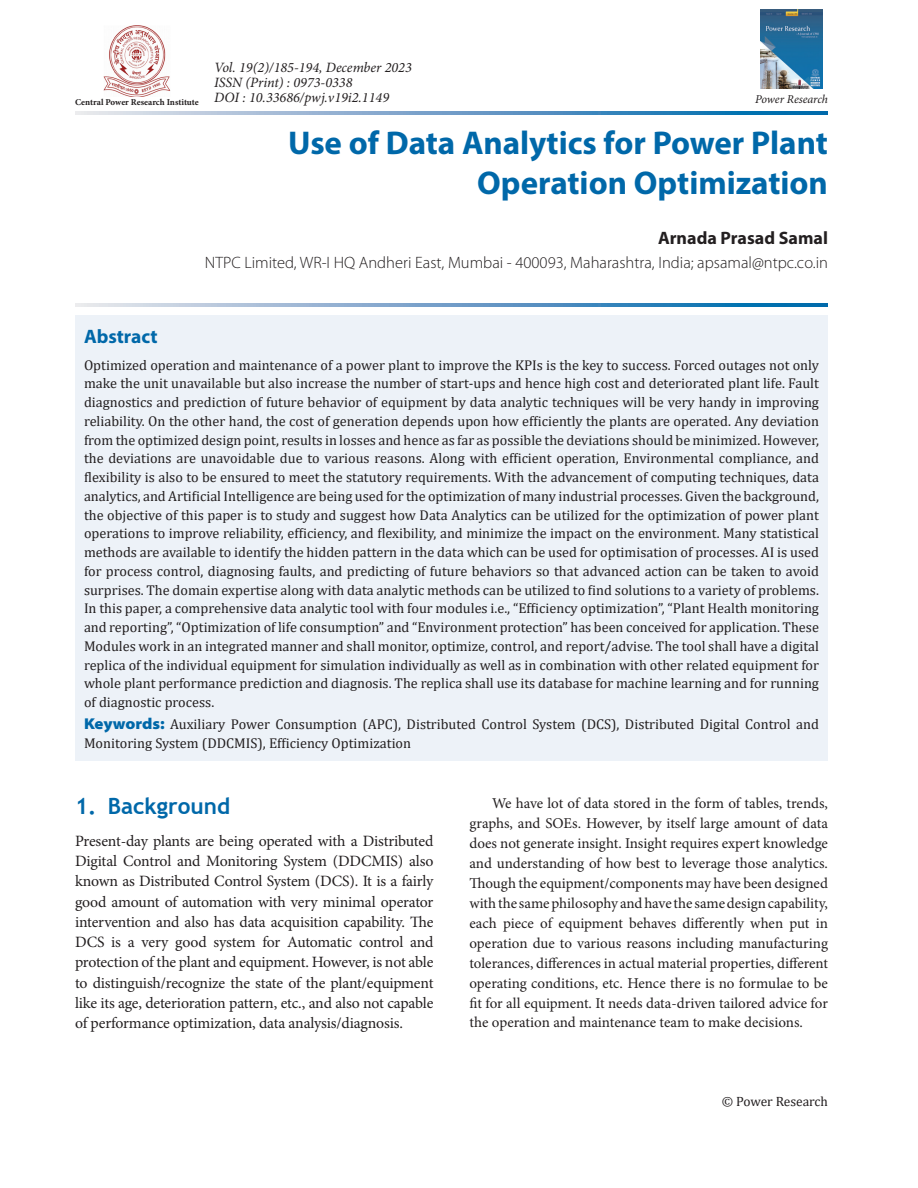
<style>
.page{position:relative;width:918px;height:1188px;background:#fff}
.page>*{position:absolute;margin:0;border:0;box-sizing:border-box;transform-origin:0 0}
.Article_title{font:700 33px/40.5px "Myriad Pro";color:#0068a9;text-align:right}
.t1{font:700 22.5px "Trebuchet MS";color:#0068a9}
.Abs_Head{font:700 19.5px "Myriad Pro";color:#0068a9}
.Author{font:700 18px "Myriad Pro";color:#231f20}
.Affiliation{font:300 16.5px "Myriad Pro";color:#231f20}
.Text{font:15.75px/20.2px "Minion Pro";letter-spacing:-.01em;color:#231f20;text-align:justify}
.Text_Ind{font:15px/20px "Minion Pro";letter-spacing:-.005em;color:#231f20;text-align:justify}
.Abs_Text1{font:14.25px/18.8px "Cambria";color:#231f20;text-align:justify}
.Keyword{font:14.25px/18.8px "Cambria";color:#231f20}
.t2{font:italic 14.25px "Minion Pro";color:#231f20}
.Abs_Text1-2{font:13.5px "Cambria";letter-spacing:-.005em;color:#231f20}
.t3{font:italic 12px "Minion Pro";letter-spacing:-.01em;color:#231f20}
.t4{font:700 9px "Minion Pro";letter-spacing:-.005em;color:#231f20}
.s1{font-family:"Myriad Pro";font-weight:900;font-stretch:semi-expanded;font-size:15.75px;color:#0068a9}
</style>
<div class="page">
<svg style="left:75px;top:112px;width:753px;height:3px;background:#6da0c8"></svg>
<svg style="left:75px;top:303px;width:753px;height:3px;background:#6da0c8"></svg>
<img style="left:104px;top:25px;width:66px;height:71px">
<div style="left:75px;top:315px;width:753px;height:446px;background:#edf2f8"></div>
<img style="left:761px;top:10px;width:61px;height:79px">
<p class="t4" style="left:75px;top:96px;width:125px">Central Power Research Institute</p>
<p class="t2" style="left:214px;top:57px;width:199px">Vol. 19(2)/185-194, December 2023</p>
<p class="t2" style="left:214px;top:87px;width:177px">DOI : 10.33686/pwj.v19i2.1149</p>
<p class="t2" style="left:214px;top:72px;width:140px">ISSN (Print) : 0973-0338</p>
<p class="t3" style="left:755px;top:91px;width:74px">Power Research</p>
<p class="Article_title" style="left:288px;top:121px;width:541px">Use of Data Analytics for Power Plant<br>Operation Optimization</p>
<p class="Author" style="left:658px;top:226px;width:171px">Arnada Prasad Samal</p>
<p class="Affiliation" style="left:205px;top:253px;width:625px">NTPC Limited, WR-I HQ Andheri East, Mumbai - 400093, Maharashtra, India; apsamal@ntpc.co.in</p>
<p class="Abs_Head" style="left:84px;top:324px;width:75px">Abstract</p>
<p class="Abs_Text1" style="left:84px;top:355px;width:737px">Optimized operation and maintenance of a power plant to improve the KPIs is the key to success. Forced outages not only make the unit unavailable but also increase the number of start-ups and hence high cost and deteriorated plant life. Fault diagnostics and prediction of future behavior of equipment by data analytic techniques will be very handy in improving reliability. On the other hand, the cost of generation depends upon how efficiently the plants are operated. Any deviation from the optimized design point, results in losses and hence as far as possible the deviations should be minimized. However, the deviations are unavoidable due to various reasons. Along with efficient operation, Environmental compliance, and flexibility is also to be ensured to meet the statutory requirements. With the advancement of computing techniques, data analytics, and Artificial Intelligence are being used for the optimization of many industrial processes. Given the background, the objective of this paper is to study and suggest how Data Analytics can be utilized for the optimization of power plant operations to improve reliability, efficiency, and flexibility, and minimize the impact on the environment. Many statistical methods are available to identify the hidden pattern in the data which can be used for optimisation of processes. AI is used for process control, diagnosing faults, and predicting of future behaviors so that advanced action can be taken to avoid surprises. The domain expertise along with data analytic methods can be utilized to find solutions to a variety of problems.<br>In this paper, a comprehensive data analytic tool with four modules i.e., “Efficiency optimization”, “Plant Health monitoring and reporting”, “Optimization of life consumption” and “Environment protection” has been conceived for application. These Modules work in an integrated manner and shall monitor, optimize, control, and report/advise. The tool shall have a digital replica of the individual equipment for simulation individually as well as in combination with other related equipment for whole plant performance prediction and diagnosis. The replica shall use its database for machine learning and for running of diagnostic process.</p>
<p class="Keyword" style="left:84px;top:715px;width:736px"><span class="s1">Keywords:</span> Auxiliary Power Consumption (APC), Distributed Control System (DCS), Distributed Digital Control and<br>Monitoring System (DDCMIS), Efficiency Optimization</p>
<h1 class="t1" style="left:75px;top:792px;width:157px">1. Background</h1>
<p class="Text" style="left:75px;top:831px;width:360px">Present-day plants are being operated with a Distributed Digital Control and Monitoring System (DDCMIS) also known as Distributed Control System (DCS). It is a fairly good amount of automation with very minimal operator intervention and also has data acquisition capability. The DCS is a very good system for Automatic control and protection of the plant and equipment. However, is not able to distinguish/recognize the state of the plant/equipment like its age, deterioration pattern, etc., and also not capable of performance optimization, data analysis/diagnosis.</p>
<p class="Text_Ind" style="left:470px;top:793px;width:360px;text-indent:22px">We have lot of data stored in the form of tables, trends, graphs, and SOEs. However, by itself large amount of data does not generate insight. Insight requires expert knowledge and understanding of how best to leverage those analytics.<br>Though the equipment/components may have been designed with the same philosophy and have the same design capability, each piece of equipment behaves differently when put in operation due to various reasons including manufacturing tolerances, differences in actual material properties, different operating conditions, etc. Hence there is no formulae to be fit for all equipment. It needs data-driven tailored advice for the operation and maintenance team to make decisions.</p>
<p class="Abs_Text1-2" style="left:722px;top:1094px;width:108px">© Power Research</p>
</div>
